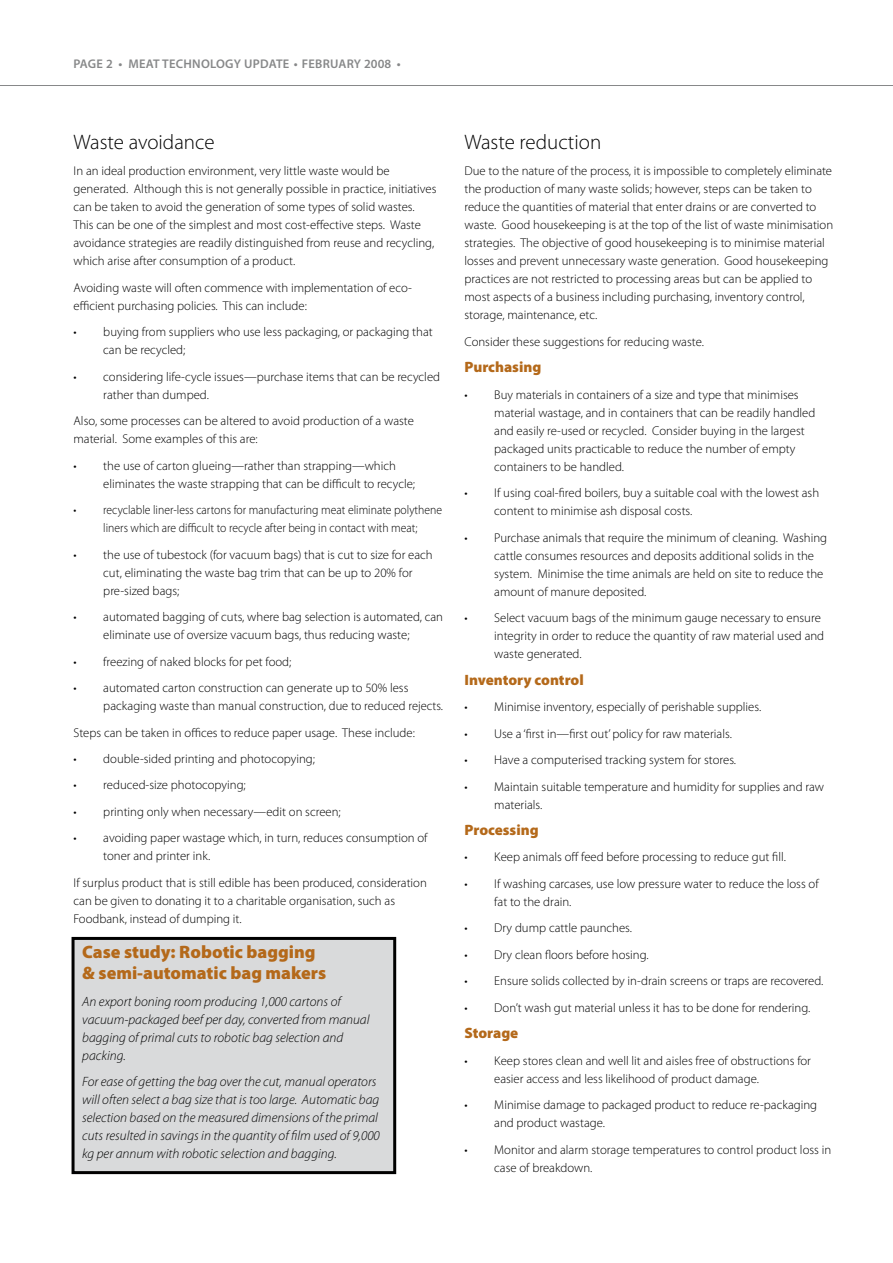
<style>
.page{position:relative;width:893px;height:1263px;background:#fff}
.page>*{position:absolute;margin:0;border:0;box-sizing:border-box;transform-origin:0 0}
.t1{font:300 21px "Myriad Pro";color:#000}
.t2{font:900 18px/21.6px "Myriad Pro";color:#b4691a}
.t3{font:900 15px "Myriad Pro";color:#b4691a}
.t4{font:italic 300 13.5px/18px "Myriad Pro";color:#000}
.t5{font:300 12.75px/18px "Myriad Pro";color:#000}
.t6{font:300 12.6px/18px "Myriad Pro";color:#000;text-align:center;scale:.93 1}
.t7{font:600 12.6px "Myriad Pro";letter-spacing:.02em;color:#878889}
</style>
<div class="page">
<div style="left:73px;top:938px;width:322px;height:234px;background:#d9dadb"></div>
<div style="left:72px;top:937px;width:324px;height:237px;border:3px solid #000"></div>
<hr style="left:0;top:85px;width:893px;height:1px;background:#878889">
<p class="t7" style="left:74px;top:56px;width:74px">PAGE 2 • MEAT</p>
<p class="t7" style="left:162px;top:56px;width:115px">TECHNOLOGY UPDATE</p>
<p class="t7" style="left:294px;top:56px;width:38px">• FEBRUAR</p>
<p class="t7" style="left:354px;top:56px;width:48px">Y 2008 •</p>
<h1 class="t1" style="left:74px;top:129px;width:143px">Waste avoidance</h1>
<p class="t5" style="left:74px;top:162px;width:364px">In an ideal production environment, very little waste would be generated. Although this is not generally possible in practice, initiatives can be taken to avoid the generation of some types of solid wastes.<br>This can be one of the simplest and most cost-effective steps. Waste avoidance strategies are readily distinguished from reuse and recycling, which arise after consumption of a product.</p>
<p class="t5" style="left:74px;top:278px;width:340px">Avoiding waste will often commence with implementation of eco&shy;efficient purchasing policies. This can include:</p>
<p class="t5" style="left:103px;top:323px;width:331px;text-indent:-30px">• buying from suppliers who use less packaging, or packaging that can be recycled;</p>
<p class="t5" style="left:103px;top:367px;width:338px;text-indent:-30px">• considering life-cycle issues—purchase items that can be recycled rather than dumped.</p>
<p class="t5" style="left:74px;top:412px;width:342px">Also, some processes can be altered to avoid production of a waste material. Some examples of this are:</p>
<p class="t5" style="left:103px;top:456px;width:313px;text-indent:-30px">• the use of carton glueing—rather than strapping—which eliminates the waste strapping that can be difficult to recycle;</p>
<p class="t6" style="left:74px;top:501px;width:398px">• recyclable liner-less cartons for manufacturing meat eliminate polythene liners which are difficult to recycle after being in contact with meat;</p>
<p class="t5" style="left:103px;top:545px;width:331px;text-indent:-30px">• the use of tubestock (for vacuum bags) that is cut to size for each cut, eliminating the waste bag trim that can be up to 20% for pre-sized bags;</p>
<p class="t5" style="left:74px;top:608px;width:371px;text-align:center">• automated bagging of cuts, where bag selection is automated, can eliminate use of oversize vacuum bags, thus reducing waste;</p>
<p class="t5" style="left:74px;top:652px;width:219px">• freezing of naked blocks for pet food;</p>
<p class="t5" style="left:103px;top:679px;width:341px;text-indent:-30px">• automated carton construction can generate up to 50% less packaging waste than manual construction, due to reduced rejects.</p>
<p class="t5" style="left:74px;top:723px;width:343px">Steps can be taken in offices to reduce paper usage. These include:</p>
<p class="t5" style="left:74px;top:750px;width:243px">• double-sided printing and photocopying;</p>
<p class="t5" style="left:74px;top:776px;width:174px">• reduced-size photocopying;</p>
<p class="t5" style="left:74px;top:802px;width:269px">• printing only when necessary—edit on screen;</p>
<p class="t5" style="left:103px;top:829px;width:326px;text-indent:-30px">• avoiding paper wastage which, in turn, reduces consumption of toner and printer ink.</p>
<p class="t5" style="left:74px;top:873px;width:355px">If surplus product that is still edible has been produced, consideration can be given to donating it to a charitable organisation, such as<br>Foodbank, instead of dumping it.</p>
<h2 class="t2" style="left:82px;top:940px;width:246px">Case study: Robotic bagging &amp; semi-automatic bag makers</h2>
<p class="t4" style="left:82px;top:992px;width:289px">An export boning room producing 1,000 cartons of vacuum-packaged beef per day, converted from manual bagging of primal cuts to robotic bag selection and packing.</p>
<p class="t4" style="left:82px;top:1073px;width:299px">For ease of getting the bag over the cut, manual operators will often select a bag size that is too large. Automatic bag selection based on the measured dimensions of the primal cuts resulted in savings in the quantity of film used of 9,000 kg per annum with robotic selection and bagging.</p>
<h1 class="t1" style="left:464px;top:129px;width:138px">Waste reduction</h1>
<p class="t5" style="left:464px;top:162px;width:370px">Due to the nature of the process, it is impossible to completely eliminate the production of many waste solids; however, steps can be taken to reduce the quantities of material that enter drains or are converted to waste. Good housekeeping is at the top of the list of waste minimisation strategies. The objective of good housekeeping is to minimise material losses and prevent unnecessary waste generation. Good housekeeping practices are not restricted to processing areas but can be applied to most aspects of a business including purchasing, inventory control, storage, maintenance, etc.</p>
<p class="t5" style="left:464px;top:332px;width:241px">Consider these suggestions for reducing waste.</p>
<p class="t3" style="left:464px;top:357px;width:78px">Purchasing</p>
<p class="t5" style="left:494px;top:385px;width:323px;text-indent:-30px">• Buy materials in containers of a size and type that minimises material wastage, and in containers that can be readily handled and easily re-used or recycled. Consider buying in the largest packaged units practicable to reduce the number of empty containers to be handled.</p>
<p class="t5" style="left:494px;top:484px;width:326px;text-indent:-30px">• If using coal-fired boilers, buy a suitable coal with the lowest ash content to minimise ash disposal costs.</p>
<p class="t5" style="left:494px;top:528px;width:334px;text-indent:-30px">• Purchase animals that require the minimum of cleaning. Washing cattle consumes resources and deposits additional solids in the system. Minimise the time animals are held on site to reduce the amount of manure deposited.</p>
<p class="t5" style="left:494px;top:609px;width:331px;text-indent:-30px">• Select vacuum bags of the minimum gauge necessary to ensure integrity in order to reduce the quantity of raw material used and waste generated.</p>
<p class="t3" style="left:464px;top:669px;width:121px">Inventory control</p>
<p class="t5" style="left:464px;top:698px;width:298px">• Minimise inventory, especially of perishable supplies.</p>
<p class="t5" style="left:464px;top:724px;width:269px">• Use a ‘first in—first out’ policy for raw materials.</p>
<p class="t5" style="left:464px;top:751px;width:273px">• Have a computerised tracking system for stores.</p>
<p class="t5" style="left:494px;top:777px;width:331px;text-indent:-30px">• Maintain suitable temperature and humidity for supplies and raw materials.</p>
<p class="t3" style="left:464px;top:820px;width:76px">Processing</p>
<p class="t5" style="left:464px;top:848px;width:323px">• Keep animals off feed before processing to reduce gut fill.</p>
<p class="t5" style="left:494px;top:874px;width:326px;text-indent:-30px">• If washing carcases, use low pressure water to reduce the loss of fat to the drain.</p>
<p class="t5" style="left:464px;top:919px;width:169px">• Dry dump cattle paunches.</p>
<p class="t5" style="left:464px;top:945px;width:186px">• Dry clean floors before hosing.</p>
<p class="t5" style="left:464px;top:972px;width:360px">• Ensure solids collected by in-drain screens or traps are recovered.</p>
<p class="t5" style="left:464px;top:998px;width:347px">• Don’t wash gut material unless it has to be done for rendering.</p>
<p class="t3" style="left:464px;top:1023px;width:55px">Storage</p>
<p class="t5" style="left:494px;top:1051px;width:318px;text-indent:-30px">• Keep stores clean and well lit and aisles free of obstructions for easier access and less likelihood of product damage.</p>
<p class="t5" style="left:494px;top:1096px;width:324px;text-indent:-30px">• Minimise damage to packaged product to reduce re-packaging and product wastage.</p>
<p class="t5" style="left:494px;top:1140px;width:338px;text-indent:-30px">• Monitor and alarm storage temperatures to control product loss in case of breakdown.</p>
</div>
